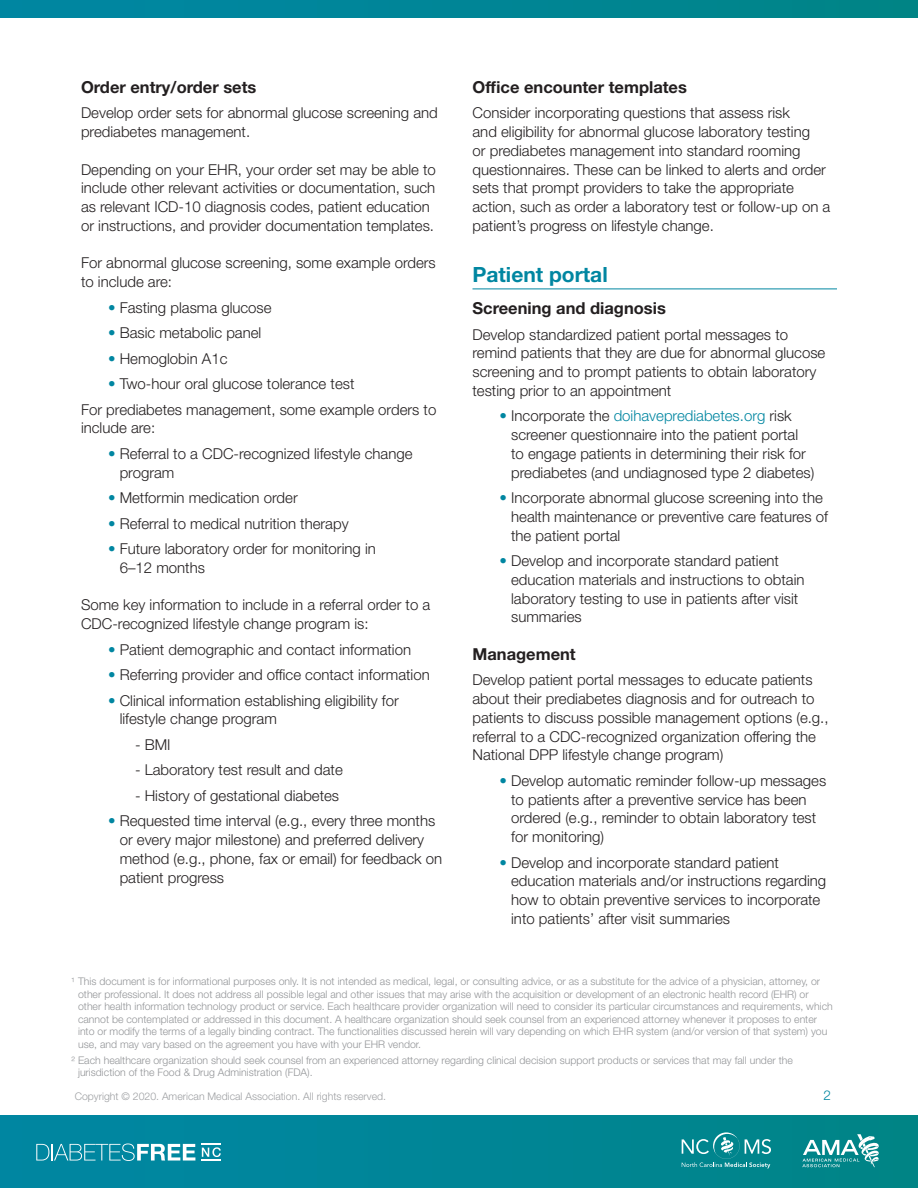
<style>
.page{position:relative;width:918px;height:1188px;background:#fff}
.page>*{position:absolute;margin:0;border:0;box-sizing:border-box;transform-origin:0 0}
.A-Level_header{font:700 21px "Helvetica Neue LT Std";color:#0086a1}
.Subhead_1{font:700 16.5px "Helvetica Neue LT Std";color:#231f20}
.bullets{font:300 15px/18.8px "Helvetica Neue LT Std";color:#231f20}
.t1{font:300 13.5px "Helvetica Neue LT Std";color:#0086a1}
.Disclaimer{font:300 10.5px/12.6px "Helvetica Neue LT Std";color:#939598}
.t2{font:300 10.5px "Helvetica Neue LT Std";color:#9d9fa2}
.s1{color:#0086a1}
</style>
<div class="page">
<hr style="left:472px;top:289px;width:365px;height:1px;background:#0086a1">
<div style="left:0;top:1115px;width:918px;height:73px;background:linear-gradient(to right,#0187a4,#008487)"></div>
<div style="left:0;top:0;width:918px;height:17px;background:linear-gradient(to right,#0086a4,#008487)"></div>
<svg style="left:36px;top:1144px;width:159px;height:17px"></svg>
<svg style="left:201px;top:1144px;width:20px;height:13px"></svg>
<hr style="left:201px;top:1159px;width:20px;height:2px;background:#fff">
<svg style="left:802px;top:1134px;width:77px;height:33px"></svg>
<svg style="left:682px;top:1132px;width:89px;height:36px;background:#2a99a0"></svg>
<p class="Subhead_1" style="left:81px;top:77px;width:177px">Order entry/order sets</p>
<p class="bullets" style="left:81px;top:103px;width:358px">Develop order sets for abnormal glucose screening and prediabetes management.</p>
<p class="bullets" style="left:81px;top:160px;width:356px">Depending on your EHR, your order set may be able to include other relevant activities or documentation, such as relevant ICD-10 diagnosis codes, patient education or instructions, and provider documentation templates.</p>
<p class="bullets" style="left:81px;top:253px;width:356px">For abnormal glucose screening, some example orders to include are:</p>
<p class="bullets" style="left:108px;top:298px;width:165px"><span class="s1">•</span> Fasting plasma glucose</p>
<p class="bullets" style="left:108px;top:323px;width:155px"><span class="s1">•</span> Basic metabolic panel</p>
<p class="bullets" style="left:108px;top:349px;width:121px"><span class="s1">•</span> Hemoglobin A1c</p>
<p class="bullets" style="left:108px;top:374px;width:248px"><span class="s1">•</span> Two-hour oral glucose tolerance test</p>
<p class="bullets" style="left:81px;top:400px;width:357px">For prediabetes management, some example orders to include are:</p>
<p class="bullets" style="left:120px;top:444px;width:294px;text-indent:-12px"><span class="s1">•</span> Referral to a CDC-recognized lifestyle change program</p>
<p class="bullets" style="left:108px;top:488px;width:191px"><span class="s1">•</span> Metformin medication order</p>
<p class="bullets" style="left:108px;top:514px;width:242px"><span class="s1">•</span> Referral to medical nutrition therapy</p>
<p class="bullets" style="left:120px;top:539px;width:258px;text-indent:-12px"><span class="s1">•</span> Future laboratory order for monitoring in<br>6–12 months</p>
<p class="bullets" style="left:81px;top:595px;width:351px">Some key information to include in a referral order to a<br>CDC-recognized lifestyle change program is:</p>
<p class="bullets" style="left:108px;top:640px;width:305px"><span class="s1">•</span> Patient demographic and contact information</p>
<p class="bullets" style="left:108px;top:665px;width:323px"><span class="s1">•</span> Referring provider and office contact information</p>
<p class="bullets" style="left:120px;top:691px;width:281px;text-indent:-12px"><span class="s1">•</span> Clinical information establishing eligibility for lifestyle change program</p>
<p class="bullets" style="left:135px;top:735px;width:37px">- BMI</p>
<p class="bullets" style="left:135px;top:760px;width:209px">- Laboratory test result and date</p>
<p class="bullets" style="left:135px;top:786px;width:206px">- History of gestational diabetes</p>
<p class="bullets" style="left:120px;top:811px;width:324px;text-indent:-12px"><span class="s1">•</span> Requested time interval (e.g., every three months or every major milestone) and preferred delivery method (e.g., phone, fax or email) for feedback on patient progress</p>
<p class="Subhead_1" style="left:472px;top:77px;width:216px">Office encounter templates</p>
<p class="bullets" style="left:472px;top:103px;width:359px">Consider incorporating questions that assess risk<br>and eligibility for abnormal glucose laboratory testing<br>or prediabetes management into standard rooming questionnaires. These can be linked to alerts and order sets that prompt providers to take the appropriate action, such as order a laboratory test or follow-up on a patient’s progress on lifestyle change.</p>
<p class="A-Level_header" style="left:472px;top:261px;width:137px">Patient portal</p>
<p class="Subhead_1" style="left:472px;top:298px;width:195px">Screening and diagnosis</p>
<p class="bullets" style="left:472px;top:325px;width:354px">Develop standardized patient portal messages to remind patients that they are due for abnormal glucose screening and to prompt patients to obtain laboratory testing prior to an appointment</p>
<p class="bullets" style="left:511px;top:406px;width:305px;text-indent:-12px"><span class="s1">•</span> Incorporate the <span class="s1">doihaveprediabetes.org</span> risk screener questionnaire into the patient portal to engage patients in determining their risk for prediabetes (and undiagnosed type 2 diabetes)</p>
<p class="bullets" style="left:511px;top:488px;width:318px;text-indent:-12px"><span class="s1">•</span> Incorporate abnormal glucose screening into the health maintenance or preventive care features of the patient portal</p>
<p class="bullets" style="left:511px;top:551px;width:295px;text-indent:-12px"><span class="s1">•</span> Develop and incorporate standard patient education materials and instructions to obtain laboratory testing to use in patients after visit summaries</p>
<p class="Subhead_1" style="left:472px;top:644px;width:105px">Management</p>
<p class="bullets" style="left:472px;top:670px;width:358px">Develop patient portal messages to educate patients about their prediabetes diagnosis and for outreach to patients to discuss possible management options (e.g., referral to a CDC-recognized organization offering the National DPP lifestyle change program)</p>
<p class="bullets" style="left:511px;top:771px;width:317px;text-indent:-12px"><span class="s1">•</span> Develop automatic reminder follow-up messages to patients after a preventive service has been ordered (e.g., reminder to obtain laboratory test for monitoring)</p>
<p class="bullets" style="left:511px;top:853px;width:317px;text-indent:-12px"><span class="s1">•</span> Develop and incorporate standard patient education materials and/or instructions regarding how to obtain preventive services to incorporate into patients’ after visit summaries</p>
<p class="Disclaimer" style="left:78px;top:975px;width:756px;text-indent:-6px">¹ This document is for informational purposes only. It is not intended as medical, legal, or consulting advice, or as a substitute for the advice of a physician, attorney, or other professional. It does not address all possible legal and other issues that may arise with the acquisition or development of an electronic health record (EHR) or other health information technology product or service. Each healthcare provider organization will need to consider its particular circumstances and requirements, which cannot be contemplated or addressed in this document. A healthcare organization should seek counsel from an experienced attorney whenever it proposes to enter into or modify the terms of a legally binding contract. The functionalities discussed herein will vary depending on which EHR system (and/or version of that system) you use, and may vary based on the agreement you have with your EHR vendor.</p>
<p class="Disclaimer" style="left:78px;top:1054px;width:716px;text-indent:-6px">² Each healthcare organization should seek counsel from an experienced attorney regarding clinical decision support products or services that may fall under the jurisdiction of the Food &amp; Drug Administration (FDA).</p>
<p class="t2" style="left:75px;top:1090px;width:313px">Copyright © 2020. American Medical Association. All rights reserved.</p>
<p class="t1" style="left:823px;top:1087px;width:9px">2</p>
</div>
